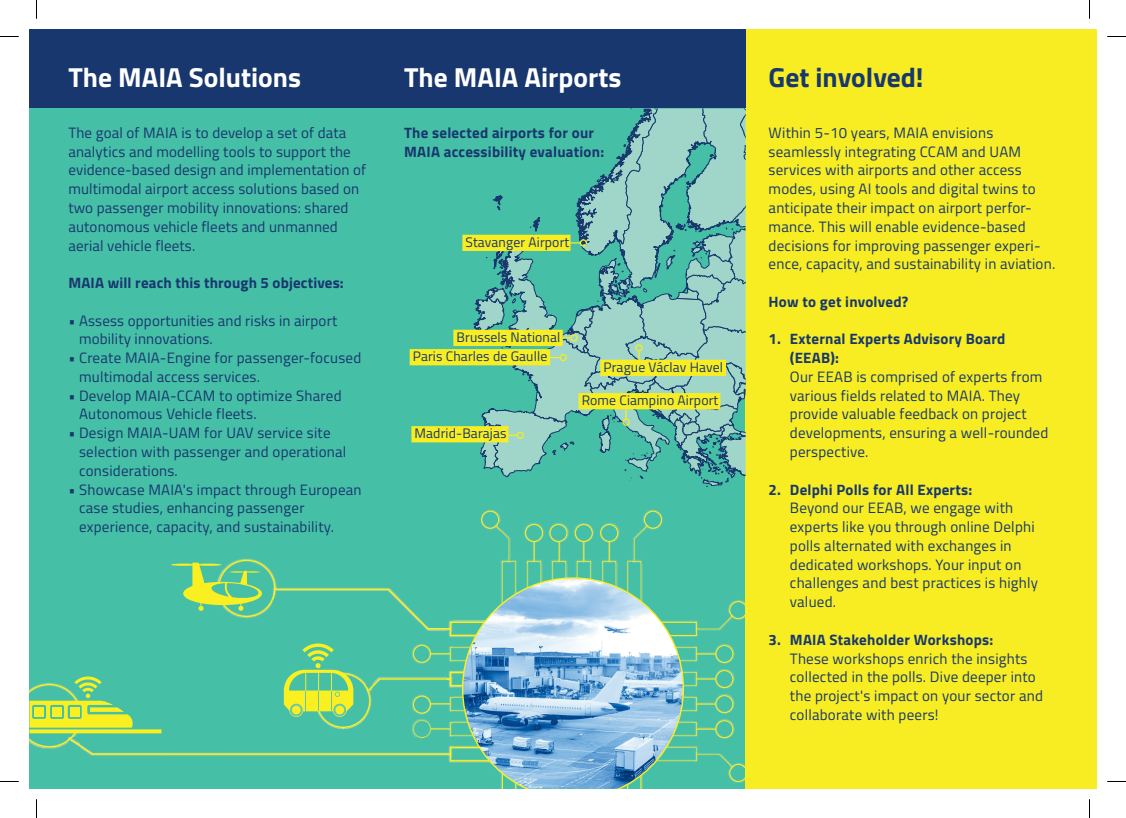
<style>
.page{position:relative;width:1126px;height:818px;background:#fff}
.page>*{position:absolute;margin:0;border:0;box-sizing:border-box;transform-origin:0 0}
.t1{font:700 27.5px "Titillium";color:#fff}
.t2{font:700 27.5px "Titillium";color:#18376e}
.t3{font:15px/18.8px "Titillium";letter-spacing:.015em;color:#18376e}
.t4{font:700 15px/18.8px "Titillium";letter-spacing:.015em;color:#18376e}
.t5{font:13.75px "Titillium";letter-spacing:.01em;color:#18376e}
</style>
<div class="page">
<div style="left:29px;top:29px;width:716px;height:759px;background:#46bfa7"></div>
<div style="left:745px;top:29px;width:351px;height:759px;background:#f7ed22"></div>
<img style="left:526px;top:563px;width:17px;height:14px">
<img style="left:626px;top:561px;width:1px;height:16px">
<img style="left:516px;top:560px;width:1px;height:17px">
<img style="left:524px;top:523px;width:20px;height:40px">
<svg style="left:527px;top:541px;width:14px;height:36px"></svg>
<div style="left:525px;top:524px;width:18px;height:17px;border:1px solid #faef20;border-radius:50%"></div>
<img style="left:601px;top:563px;width:17px;height:14px">
<img style="left:599px;top:523px;width:21px;height:40px">
<svg style="left:602px;top:541px;width:14px;height:36px"></svg>
<div style="left:600px;top:524px;width:18px;height:17px;border:1px solid #faef20;border-radius:50%"></div>
<img style="left:575px;top:563px;width:17px;height:14px">
<img style="left:573px;top:523px;width:21px;height:40px">
<svg style="left:577px;top:541px;width:13px;height:36px"></svg>
<div style="left:575px;top:524px;width:17px;height:17px;border:1px solid #faef20;border-radius:50%"></div>
<img style="left:551px;top:563px;width:17px;height:14px">
<img style="left:548px;top:523px;width:21px;height:40px">
<svg style="left:552px;top:541px;width:14px;height:36px"></svg>
<div style="left:549px;top:524px;width:18px;height:17px;border:1px solid #faef20;border-radius:50%"></div>
<img style="left:448px;top:761px;width:14px;height:2px">
<img style="left:684px;top:735px;width:10px;height:2px">
<img style="left:684px;top:710px;width:10px;height:2px">
<img style="left:684px;top:685px;width:10px;height:2px">
<img style="left:684px;top:660px;width:10px;height:2px">
<img style="left:684px;top:620px;width:14px;height:17px">
<div style="left:649px;top:621px;width:47px;height:14px;border:1px solid #faef20"></div>
<img style="left:694px;top:719px;width:41px;height:20px">
<svg style="left:684px;top:721px;width:31px;height:14px"></svg>
<div style="left:715px;top:720px;width:18px;height:17px;border:1px solid #faef20;border-radius:50%"></div>
<img style="left:694px;top:694px;width:41px;height:20px">
<svg style="left:684px;top:696px;width:31px;height:14px"></svg>
<div style="left:715px;top:695px;width:18px;height:17px;border:1px solid #faef20;border-radius:50%"></div>
<img style="left:694px;top:669px;width:41px;height:20px">
<svg style="left:684px;top:671px;width:31px;height:14px"></svg>
<div style="left:715px;top:670px;width:18px;height:17px;border:1px solid #faef20;border-radius:50%"></div>
<img style="left:694px;top:644px;width:41px;height:20px">
<svg style="left:684px;top:646px;width:31px;height:14px"></svg>
<div style="left:715px;top:644px;width:18px;height:18px;border:1px solid #faef20;border-radius:50%"></div>
<img style="left:728px;top:600px;width:17px;height:20px">
<svg style="left:694px;top:613px;width:40px;height:18px"></svg>
<div style="left:729px;top:601px;width:18px;height:17px;border:1px solid #faef20;border-radius:50%"></div>
<img style="left:728px;top:762px;width:17px;height:21px">
<svg style="left:684px;top:746px;width:50px;height:22px"></svg>
<div style="left:729px;top:763px;width:18px;height:18px;border:1px solid #faef20;border-radius:50%"></div>
<img style="left:480px;top:509px;width:21px;height:14px">
<div style="left:481px;top:510px;width:18px;height:18px;border:1px solid #faef20;border-radius:50%"></div>
<img style="left:643px;top:509px;width:20px;height:21px">
<svg style="left:627px;top:523px;width:22px;height:54px"></svg>
<div style="left:644px;top:510px;width:17px;height:18px;border:1px solid #faef20;border-radius:50%"></div>
<svg style="left:29px;top:523px;width:487px;height:238px"></svg>
<div style="left:34px;top:706px;width:10px;height:10px;background:#faef20"></div>
<div style="left:29px;top:29px;width:716px;height:79px;background:#18376e"></div>
<svg style="left:462px;top:577px;width:222px;height:211px"></svg>
<svg style="left:409px;top:108px;width:336px;height:379px"></svg>
<div style="left:411px;top:426px;width:97px;height:16px;background:#f7ed22"></div>
<svg style="left:0;top:36px;width:19px;height:1px"></svg>
<svg style="left:1107px;top:36px;width:18px;height:1px"></svg>
<svg style="left:36px;top:0;width:1px;height:19px"></svg>
<svg style="left:36px;top:799px;width:1px;height:18px"></svg>
<svg style="left:1089px;top:0;width:1px;height:19px"></svg>
<svg style="left:1089px;top:799px;width:1px;height:18px"></svg>
<h1 class="t1" style="left:68px;top:57px;width:234px">The MAIA Solutions</h1>
<p class="t3" style="left:68px;top:122px;width:299px">The goal of MAIA is to develop a set of data analytics and modelling tools to support the evidence-based design and implementation of multimodal airport access solutions based on two passenger mobility innovations: shared autonomous vehicle fleets and unmanned aerial vehicle fleets.</p>
<p class="t4" style="left:68px;top:272px;width:277px">MAIA will reach this through 5 objectives:</p>
<p class="t3" style="left:79px;top:310px;width:260px;text-indent:-11px">• Assess opportunities and risks in airport mobility innovations.</p>
<p class="t3" style="left:79px;top:347px;width:284px;text-indent:-11px">• Create MAIA-Engine for passenger-focused multimodal access services.</p>
<p class="t3" style="left:79px;top:385px;width:264px;text-indent:-11px">• Develop MAIA-CCAM to optimize Shared<br>Autonomous Vehicle fleets.</p>
<p class="t3" style="left:79px;top:422px;width:269px;text-indent:-11px">• Design MAIA-UAM for UAV service site selection with passenger and operational considerations.</p>
<p class="t3" style="left:79px;top:479px;width:284px;text-indent:-11px">• Showcase MAIA's impact through European case studies, enhancing passenger experience, capacity, and sustainability.</p>
<h1 class="t1" style="left:404px;top:57px;width:219px">The MAIA Airports</h1>
<p class="t4" style="left:404px;top:122px;width:201px">The selected airports for our<br>MAIA accessibility evaluation:</p>
<p class="t5" style="left:465px;top:231px;width:105px">Stavanger Airport</p>
<p class="t5" style="left:456px;top:326px;width:105px">Brussels National</p>
<p class="t5" style="left:413px;top:346px;width:136px">Paris Charles de Gaulle</p>
<p class="t5" style="left:414px;top:423px;width:93px">Madrid-Barajas</p>
<p class="t5" style="left:603px;top:356px;width:121px">Prague Václav Havel</p>
<p class="t5" style="left:581px;top:390px;width:138px">Rome Ciampino Airport</p>
<h1 class="t2" style="left:768px;top:57px;width:156px">Get involved!</h1>
<p class="t3" style="left:768px;top:122px;width:288px">Within 5-10 years, MAIA envisions seamlessly integrating CCAM and UAM services with airports and other access modes, using AI tools and digital twins to anticipate their impact on airport perfor&shy;mance. This will enable evidence-based decisions for improving passenger experi&shy;ence, capacity, and sustainability in aviation.</p>
<p class="t4" style="left:768px;top:291px;width:141px">How to get involved?</p>
<p class="t4" style="left:789px;top:329px;width:217px;text-indent:-21px">1. External Experts Advisory Board (EEAB):</p>
<p class="t3" style="left:789px;top:366px;width:260px">Our EEAB is comprised of experts from various fields related to MAIA. They provide valuable feedback on project developments, ensuring a well-rounded perspective.</p>
<p class="t4" style="left:768px;top:479px;width:205px">2. Delphi Polls for All Experts:</p>
<p class="t3" style="left:789px;top:497px;width:249px">Beyond our EEAB, we engage with experts like you through online Delphi polls alternated with exchanges in dedicated workshops. Your input on challenges and best practices is highly valued.</p>
<p class="t4" style="left:768px;top:629px;width:226px">3. MAIA Stakeholder Workshops:</p>
<p class="t3" style="left:789px;top:647px;width:254px">These workshops enrich the insights collected in the polls. Dive deeper into the project's impact on your sector and collaborate with peers!</p>
</div>
